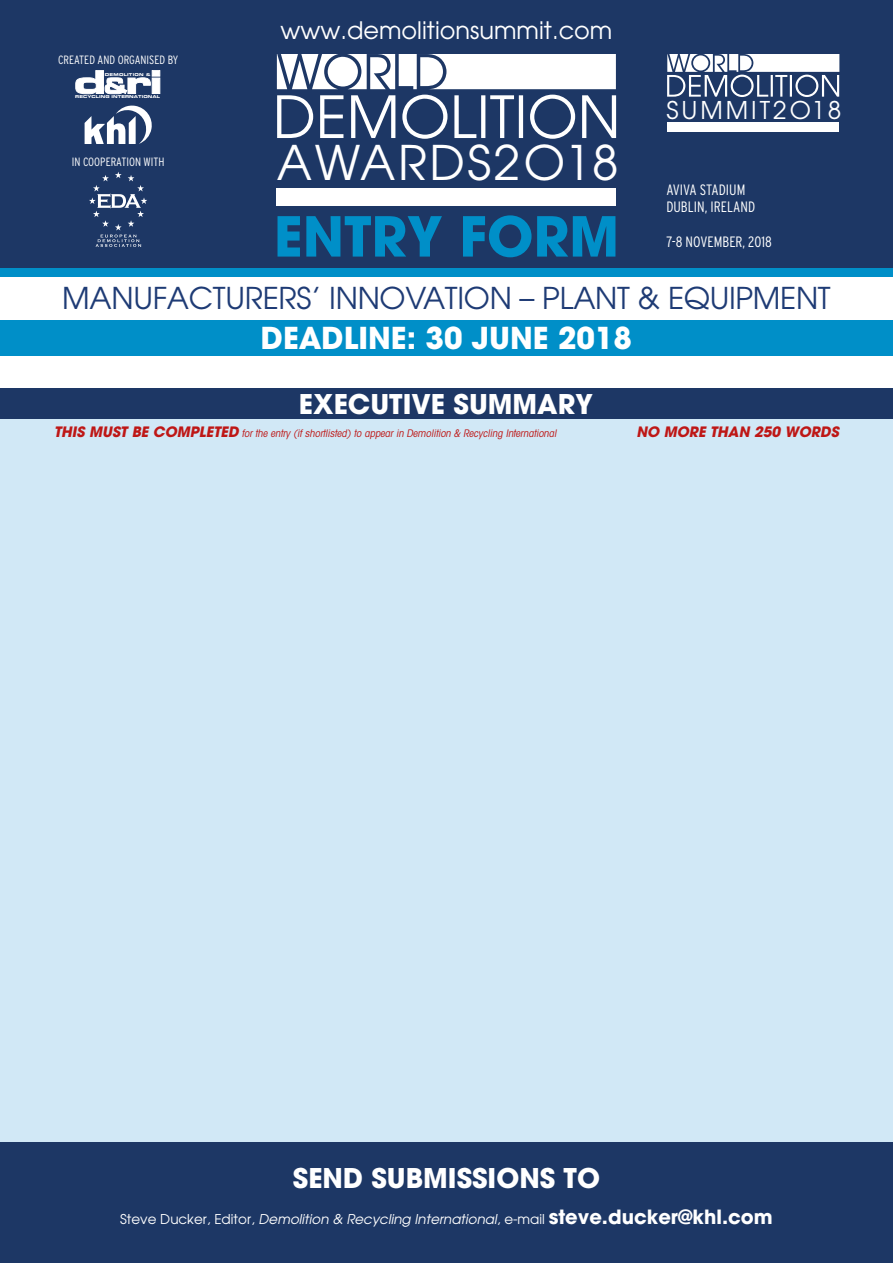
<style>
.page{position:relative;width:893px;height:1263px;background:#fff}
.page>*{position:absolute;margin:0;border:0;box-sizing:border-box;transform-origin:0 0}
.t1{font:700 54.6px "Avant Garde";color:#008fc8}
.t2{font:47.55px "Avant Garde";letter-spacing:.055em;color:#fff}
.t3{font:30px "Avant Garde";letter-spacing:-.01em;color:#1e3b75}
.t4{font:700 30px "Avant Garde";color:#fff}
.t5{font:700 27px "Avant Garde";color:#fff}
.t6{font:24.45px "Avant Garde";letter-spacing:.12em;color:#fff}
.t7{font:24px "Avant Garde";color:#fff}
.t8{font:300 condensed 15px/17.4px "Interstate";color:#fff}
.t9{font:italic 700 14.25px "Avant Garde";color:#be1716}
.t10{font:italic 13.5px "Avant Garde";color:#fff}
.t11{font:300 condensed 12px "Interstate";color:#fff}
.t12{font:italic condensed 10.5px "Avant Garde";color:#be1716}
.t13{font:4.05px "Eurostile Bold Extended Two";letter-spacing:.01em;color:#fff}
.t14{font:4.05px "Eurostile Bold Extended Two";letter-spacing:.055em;color:#fff}
.s1{font-weight:700;font-stretch:normal;font-size:14.25px}
.s2{font-style:normal}
.s3{font-weight:700;font-style:normal;font-size:19.5px}
</style>
<div class="page">
<div style="left:0;top:1142px;width:893px;height:121px;background:#1d3765"></div>
<div style="left:0;top:0;width:893px;height:270px;background:#1d3765"></div>
<svg style="left:85px;top:106px;width:67px;height:38px"></svg>
<svg style="left:75px;top:70px;width:85px;height:24px"></svg>
<svg style="left:89px;top:172px;width:58px;height:75px"></svg>
<div style="left:0;top:268px;width:893px;height:8px;background:#008fc8"></div>
<div style="left:277px;top:188px;width:339px;height:17px;background:#fff"></div>
<svg style="left:277px;top:54px;width:339px;height:35px;background:#dfe2e9"></svg>
<svg style="left:277px;top:95px;width:339px;height:44px"></svg>
<div style="left:0;top:320px;width:893px;height:36px;background:#008fc8"></div>
<div style="left:667px;top:122px;width:172px;height:9px;background:#fff"></div>
<svg style="left:667px;top:54px;width:172px;height:43px"></svg>
<div style="left:0;top:412px;width:893px;height:730px;background:#d1e8f6"></div>
<div style="left:0;top:389px;width:893px;height:30px;background:#1d3765"></div>
<p class="t11" style="left:58px;top:52px;width:122px">CREATED AND ORGANISED BY</p>
<p class="t13" style="left:75px;top:94px;width:86px">RECYCLING INTERNATIONAL</p>
<p class="t14" style="left:105px;top:72px;width:47px">DEMOLITION &amp;</p>
<p class="t11" style="left:72px;top:154px;width:94px">IN COOPERATION WITH</p>
<h3 class="t7" style="left:280px;top:16px;width:333px">www.demolitionsummit.com</h3>
<h2 class="t2" style="left:277px;top:133px;width:343px">AWARDS2O18</h2>
<h1 class="t1" style="left:274px;top:201px;width:347px">ENTRY FORM</h1>
<h3 class="t6" style="left:666px;top:95px;width:176px">SUMMIT2O18</h3>
<h3 class="t8" style="left:666px;top:181px;width:90px">AVIVA STADIUM<br>DUBLIN, IRELAND</h3>
<h3 class="t8" style="left:666px;top:233px;width:107px">7-8 NOVEMBER, 2018</h3>
<h3 class="t3" style="left:62px;top:280px;width:770px">MANUFACTURERS’ INNOVATION – PLANT &amp; EQUIPMENT</h3>
<h3 class="t4" style="left:261px;top:319px;width:373px">DEADLINE: 30 JUNE 2018</h3>
<h3 class="t5" style="left:299px;top:386px;width:295px">EXECUTIVE SUMMARY</h3>
<p class="t12" style="left:54px;top:427px;width:506px"><span class="s1">THIS MUST BE COMPLETED</span> for the entry (if shortlisted) to appear in Demolition &amp; Recycling International</p>
<h3 class="t9" style="left:636px;top:422px;width:207px">NO MORE THAN 250 WORDS</h3>
<h3 class="t5" style="left:293px;top:1161px;width:309px">SEND SUBMISSIONS TO</h3>
<p class="t10" style="left:120px;top:1211px;width:654px"><span class="s2">Steve Ducker, Editor,</span> Demolition &amp; Recycling International<span class="s2">, e-mail</span> <span class="s3">steve.ducker@khl.com</span></p>
</div>
